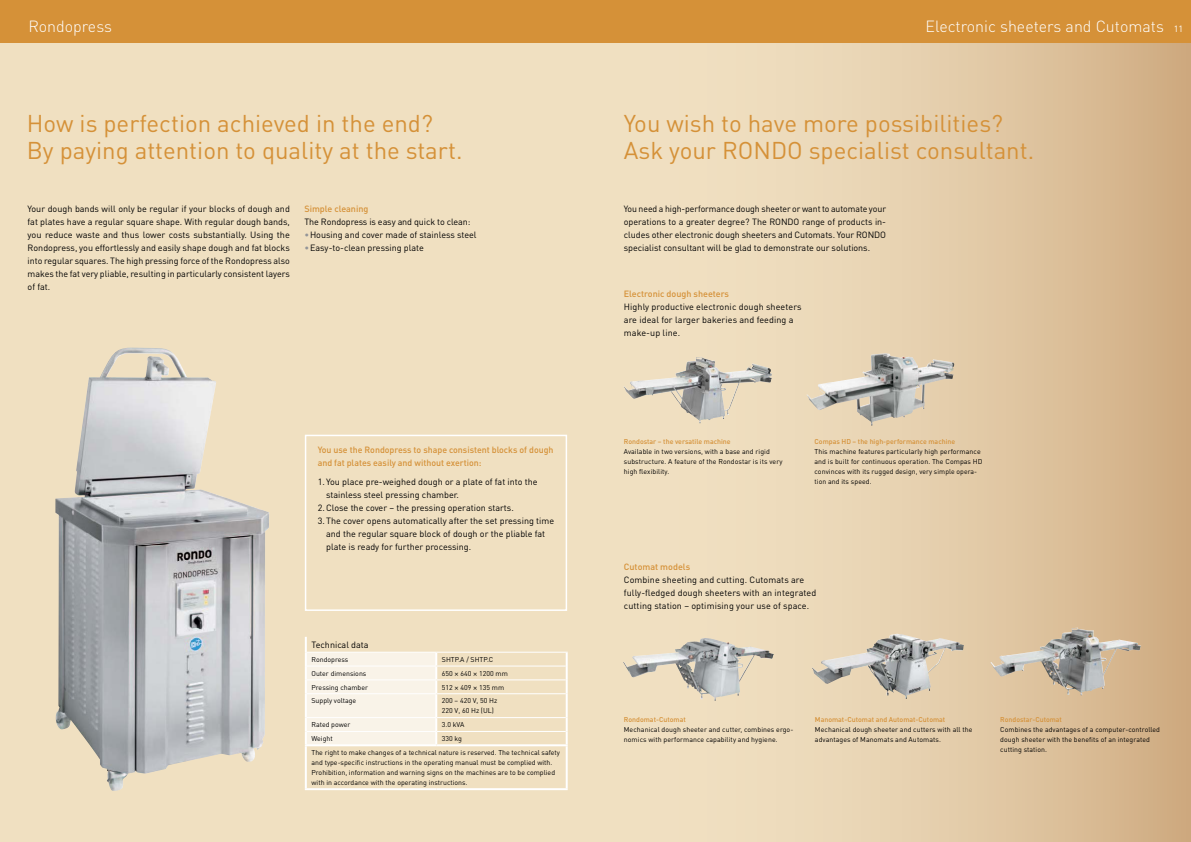
<style>
.page{position:relative;width:1191px;height:842px;background:#f0e0c1}
.page>*{position:absolute;margin:0;border:0;box-sizing:border-box;transform-origin:0 0}
.t1{font:24px/27px "DIN Pro";color:#d59138}
.t2{font:300 16px "DIN Pro";color:#fff}
.t3{font:9px/13px "DIN Pro";color:#000}
.t4{font:500 9px/13px "DIN Pro";color:#d59138}
.t5{font:7px/10px "DIN Pro";letter-spacing:.01em;color:#000}
.t6{font:500 7px "DIN Pro";color:#d59138}
.s1{font-weight:400;font-size:9px}
.s2{color:#939598}
.s3{font-family:"Frutiger LT Std";font-stretch:condensed}
</style>
<div class="page">
<div style="left:595px;top:0;width:596px;height:842px;background:linear-gradient(to right,#f6e9ce,#d3b28b)"></div>
<div style="left:595px;top:0;width:596px;height:43px;background:#d59138"></div>
<div style="left:0;top:0;width:595px;height:43px;background:#d59138"></div>
<div style="left:305px;top:435px;width:262px;height:176px;border:2px solid #fff"></div>
<svg style="left:305px;top:637px;width:263px;height:151px"></svg>
<hr style="left:566px;top:746px;width:2px;height:42px;background:#fff">
<hr style="left:307px;top:652px;width:129px;height:1px;background:#fff">
<hr style="left:436px;top:652px;width:132px;height:1px;background:#fff">
<hr style="left:307px;top:665px;width:129px;height:1px;background:#fff">
<hr style="left:436px;top:665px;width:130px;height:1px;background:#fff">
<hr style="left:307px;top:679px;width:129px;height:1px;background:#fff">
<hr style="left:436px;top:679px;width:130px;height:1px;background:#fff">
<hr style="left:307px;top:693px;width:129px;height:1px;background:#fff">
<hr style="left:436px;top:693px;width:130px;height:1px;background:#fff">
<hr style="left:307px;top:717px;width:129px;height:1px;background:#fff">
<hr style="left:436px;top:717px;width:130px;height:1px;background:#fff">
<hr style="left:307px;top:731px;width:129px;height:1px;background:#fff">
<hr style="left:436px;top:731px;width:130px;height:1px;background:#fff">
<hr style="left:305px;top:746px;width:2px;height:42px;background:#fff">
<hr style="left:305px;top:788px;width:131px;height:2px;background:#fff">
<hr style="left:436px;top:788px;width:132px;height:2px;background:#fff">
<hr style="left:305px;top:744px;width:131px;height:2px;background:#fff">
<hr style="left:436px;top:744px;width:132px;height:2px;background:#fff">
<img style="left:55px;top:348px;width:214px;height:443px">
<img style="left:623px;top:357px;width:101px;height:66px">
<img style="left:806px;top:353px;width:105px;height:73px">
<img style="left:623px;top:638px;width:93px;height:63px">
<img style="left:811px;top:634px;width:153px;height:65px">
<img style="left:990px;top:627px;width:87px;height:58px">
<h2 class="t2" style="left:28px;top:15px;width:85px">Rondopress</h2>
<h2 class="t2" style="left:925px;top:15px;width:259px">Electronic sheeters and Cutomats <span class="s1">11</span></h2>
<h1 class="t1" style="left:27px;top:109px;width:437px">How is perfection achieved in the end?<br>By paying attention to quality at the start.</h1>
<p class="t3" style="left:28px;top:202px;width:264px;text-align:justify">Your dough bands will only be regular if your blocks of dough and fat plates have a regular square shape. With regular dough bands, you reduce waste and thus lower costs substantially. Using the Rondopress, you effortlessly and easily shape dough and fat blocks into regular squares. The high pressing force of the Rondopress also makes the fat very pliable, resulting in particularly consistent layers of fat.</p>
<p class="t4" style="left:304px;top:202px;width:66px">Simple cleaning</p>
<p class="t3" style="left:304px;top:215px;width:167px">The Rondopress is easy and quick to clean:</p>
<p class="t3" style="left:304px;top:228px;width:174px"><span class="s2">•</span>Housing and cover made of stainless steel</p>
<p class="t3" style="left:304px;top:241px;width:121px"><span class="s2">•</span>Easy-to-clean pressing plate</p>
<p class="t4" style="left:318px;top:443px;width:237px">You use the Rondopress to shape consistent blocks of dough and fat plates easily and without exertion:</p>
<p class="t3" style="left:318px;top:475px;width:221px">1. You place pre-weighed dough or a plate of fat into the</p>
<p class="t3" style="left:326px;top:488px;width:134px">stainless steel pressing chamber.</p>
<p class="t3" style="left:318px;top:501px;width:198px">2.Close the cover – the pressing operation starts.</p>
<p class="t3" style="left:326px;top:514px;width:229px;text-indent:-9px">3. The cover opens automatically after the set pressing time and the regular square block of dough or the pliable fat plate is ready for further processing.</p>
<p class="t3" style="left:311px;top:638px;width:59px">Technical data</p>
<p class="t5" style="left:311px;top:654px;width:38px">Rondopress</p>
<p class="t5" style="left:442px;top:654px;width:53px">SHTP.A / SHTP.C</p>
<p class="t5" style="left:311px;top:668px;width:56px">Outer dimensions</p>
<p class="t5" style="left:442px;top:668px;width:67px">650 <span class="s3">×</span> 640 <span class="s3">×</span> 1200 mm</p>
<p class="t5" style="left:311px;top:682px;width:58px">Pressing chamber</p>
<p class="t5" style="left:442px;top:682px;width:64px">512 <span class="s3">×</span> 409 <span class="s3">×</span> 135 mm</p>
<p class="t5" style="left:311px;top:695px;width:46px">Supply voltage</p>
<p class="t5" style="left:442px;top:695px;width:57px">200 – 420 V, 50 Hz<br>220 V, 60 Hz (UL)</p>
<p class="t5" style="left:311px;top:719px;width:40px">Rated power</p>
<p class="t5" style="left:442px;top:719px;width:24px">3.0 kVA</p>
<p class="t5" style="left:311px;top:733px;width:23px">Weight</p>
<p class="t5" style="left:311px;top:731px;width:250px;line-height:13.9px;text-indent:130px">330 kg<br>The right to make changes of a technical nature is reserved. The technical safety</p>
<p class="t5" style="left:311px;top:757px;width:245px">and type-specific instructions in the operating manual must be complied with.<br>Prohibition, information and warning signs on the machines are to be complied with in accordance with the operating instructions.</p>
<h1 class="t1" style="left:624px;top:109px;width:412px">You wish to have more possibilities?<br>Ask your RONDO specialist consultant.</h1>
<p class="t3" style="left:624px;top:202px;width:264px;text-align:justify">You need a high-performance dough sheeter or want to automate your operations to a greater degree? The RONDO range of products in&shy;cludes other electronic dough sheeters and Cutomats. Your RONDO specialist consultant will be glad to demonstrate our solutions.</p>
<p class="t4" style="left:624px;top:287px;width:107px">Electronic dough sheeters</p>
<p class="t3" style="left:624px;top:300px;width:179px">Highly productive electronic dough sheeters are ideal for larger bakeries and feeding a make-up line.</p>
<p class="t6" style="left:624px;top:437px;width:108px">Rondostar – the versatile machine</p>
<p class="t5" style="left:624px;top:446px;width:160px">Available in two versions, with a base and rigid substructure. A feature of the Rondostar is its very high flexibility.</p>
<p class="t6" style="left:814px;top:437px;width:142px">Compas HD – the high-performance machine</p>
<p class="t5" style="left:814px;top:446px;width:169px">This machine features particularly high performance and is built for continuous operation. The Compas HD convinces with its rugged design, very simple opera&shy;tion and its speed.</p>
<p class="t4" style="left:624px;top:560px;width:68px">Cutomat models</p>
<p class="t3" style="left:624px;top:573px;width:194px">Combine sheeting and cutting. Cutomats are fully-fledged dough sheeters with an integrated cutting station – optimising your use of space.</p>
<p class="t6" style="left:624px;top:714px;width:63px">Rondomat-Cutomat</p>
<p class="t5" style="left:624px;top:724px;width:171px">Mechanical dough sheeter and cutter, combines ergo&shy;nomics with performance capability and hygiene.</p>
<p class="t6" style="left:815px;top:714px;width:132px">Manomat-Cutomat and Automat-Cutomat</p>
<p class="t5" style="left:815px;top:724px;width:159px">Mechanical dough sheeter and cutters with all the advantages of Manomats and Automats.</p>
<p class="t6" style="left:1000px;top:714px;width:63px">Rondostar-Cutomat</p>
<p class="t5" style="left:1000px;top:724px;width:161px">Combines the advantages of a computer-controlled dough sheeter with the benefits of an integrated cutting station.</p>
</div>
